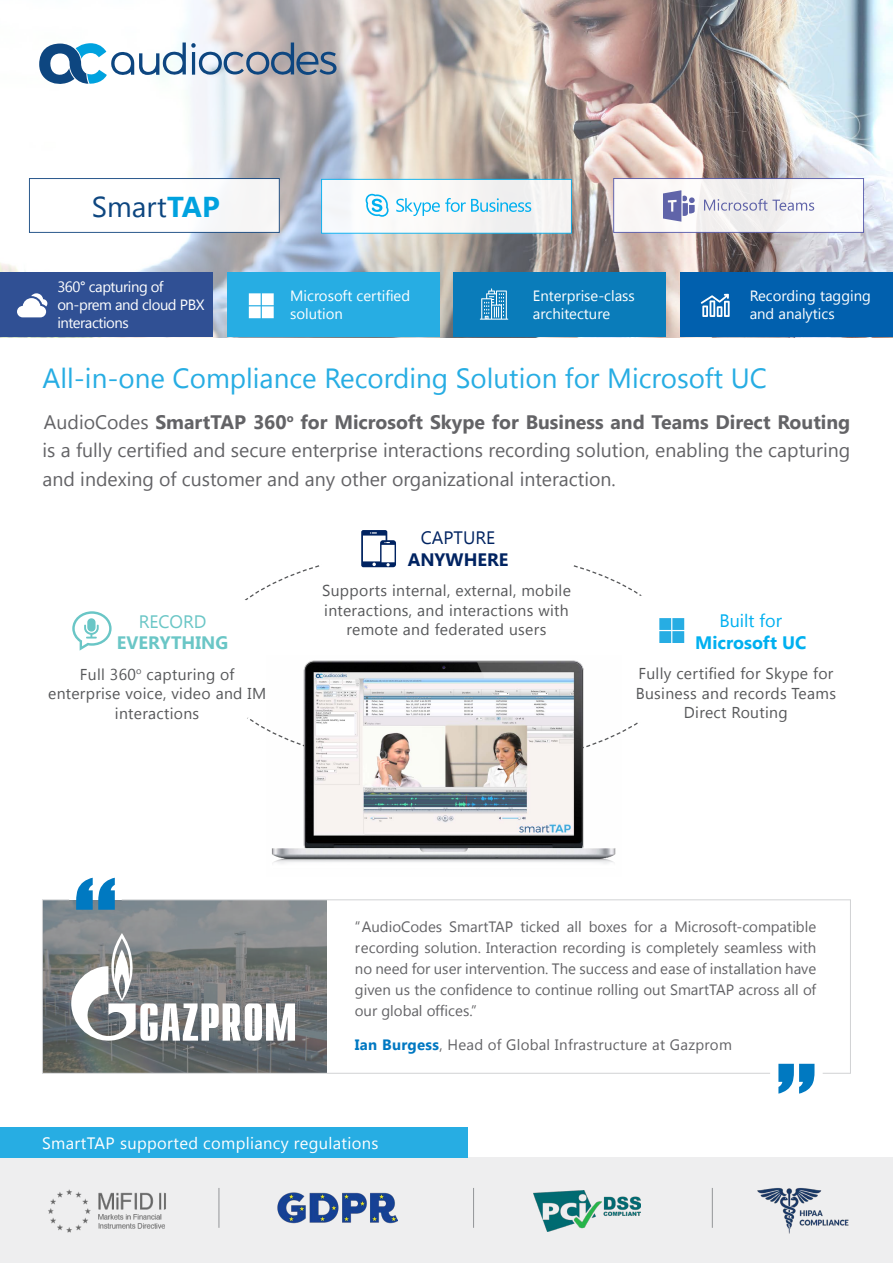
<style>
.page{position:relative;width:893px;height:1263px;background:#fff}
.page>*{position:absolute;margin:0;border:0;box-sizing:border-box;transform-origin:0 0}
.t1{font:28.8px "Segoe UI";color:#0d4680}
.t2{font:27.75px "Segoe UI";color:#27ade3}
.t3{font:19.5px/28.5px "Segoe UI";color:#636366;text-align:justify}
.t4{font:700 18px "Segoe UI";color:#00b0f0}
.t5{font:700 18px "Segoe UI";color:#6ac6c6}
.t6{font:18px "Segoe UI";color:#00b0f0}
.t7{font:700 18px "Segoe UI";color:#002361}
.t8{font:18px "Segoe UI";color:#002361}
.t9{font:18px "Segoe UI";color:#6ac6c6}
.t10{font:16.5px "Segoe UI";letter-spacing:.02em;color:#fff}
.t11{font:15.75px/19.5px "Segoe UI";letter-spacing:.02em;color:#57585a;text-align:center}
.t12{font:15px/21px "Segoe UI";color:#636366;text-align:justify}
.t13{font:15px "Segoe UI";letter-spacing:.02em;color:#636366}
.t14{font:14.85px/18px "Segoe UI";color:#fff}
.t15{font:14.85px "Segoe UI";letter-spacing:-.03em;color:#fff}
.s1{font-weight:700;color:#00a2df}
.s2{font-weight:700}
.s3{font-weight:700;color:#0078c2}
</style>
<div class="page">
<div style="left:0;top:1158px;width:893px;height:105px;background:#eeeeef"></div>
<div style="left:0;top:1128px;width:468px;height:30px;background:#27ade3"></div>
<img style="left:0;top:0;width:893px;height:337px">
<svg style="left:39px;top:43px;width:298px;height:46px"></svg>
<div style="left:0;top:272px;width:213px;height:65px;background:#305094"></div>
<div style="left:227px;top:272px;width:212px;height:65px;background:#27ade3"></div>
<div style="left:454px;top:272px;width:212px;height:65px;background:#0a7cba"></div>
<div style="left:680px;top:272px;width:213px;height:65px;background:#0160ae"></div>
<svg style="left:76px;top:878px;width:39px;height:21px"></svg>
<svg style="left:778px;top:1074px;width:36px;height:19px"></svg>
<svg style="left:42px;top:899px;width:809px;height:175px"></svg>
<svg style="left:71px;top:933px;width:224px;height:108px"></svg>
<svg style="left:72px;top:611px;width:40px;height:40px"></svg>
<svg style="left:701px;top:294px;width:29px;height:23px"></svg>
<img style="left:48px;top:1189px;width:118px;height:44px">
<img style="left:533px;top:1190px;width:107px;height:41px">
<img style="left:757px;top:1188px;width:92px;height:46px">
<img style="left:271px;top:769px;width:345px;height:95px">
<svg style="left:17px;top:293px;width:30px;height:24px"></svg>
<hr style="left:219px;top:1188px;width:1px;height:40px;background:#939598">
<hr style="left:712px;top:1188px;width:1px;height:40px;background:#939598">
<hr style="left:473px;top:1188px;width:1px;height:40px;background:#939598">
<svg style="left:480px;top:288px;width:28px;height:32px"></svg>
<img style="left:277px;top:1192px;width:120px;height:32px">
<svg style="left:244px;top:530px;width:441px;height:239px"></svg>
<svg style="left:249px;top:293px;width:25px;height:25px"></svg>
<div style="left:321px;top:179px;width:251px;height:55px;background:#f7f7f7;border:1px solid #00b0f0"></div>
<svg style="left:396px;top:198px;width:135px;height:18px"></svg>
<svg style="left:366px;top:194px;width:23px;height:23px"></svg>
<div style="left:29px;top:178px;width:251px;height:55px;background:#fff;border:1px solid #124680"></div>
<div style="left:613px;top:178px;width:251px;height:55px;background:linear-gradient(to right,#f8f4f3,#f7f8f9);border:1px solid #555aac"></div>
<svg style="left:663px;top:190px;width:32px;height:32px"></svg>
<svg style="left:704px;top:199px;width:110px;height:12px"></svg>
<p class="t1" style="left:92px;top:187px;width:129px">Smart<span class="s1">TAP</span></p>
<p class="t15" style="left:57px;top:276px;width:108px">360° capturing of</p>
<p class="t15" style="left:57px;top:294px;width:149px">on-prem and cloud PBX</p>
<p class="t15" style="left:57px;top:312px;width:73px">interactions</p>
<p class="t14" style="left:290px;top:286px;width:121px">Microsoft certified solution</p>
<p class="t14" style="left:533px;top:286px;width:103px">Enterprise-class architecture</p>
<p class="t14" style="left:750px;top:286px;width:123px">Recording tagging</p>
<p class="t14" style="left:750px;top:304px;width:86px">and analytics</p>
<p class="t2" style="left:43px;top:359px;width:726px">All-in-one Compliance Recording Solution for Microsoft UC</p>
<p class="t3" style="left:43px;top:407px;width:809px">AudioCodes <span class="s2">SmartTAP 360</span><sup>o</sup> <span class="s2">for Microsoft Skype for Business and Teams Direct Routing </span>is a fully certified and secure enterprise interactions recording solution, enabling the capturing and indexing of customer and any other organizational interaction.</p>
<p class="t9" style="left:139px;top:609px;width:69px">RECORD</p>
<p class="t5" style="left:117px;top:630px;width:113px">EVERYTHING</p>
<p class="t11" style="left:80px;top:664px;width:156px">Full 360<sup>o</sup> capturing of</p>
<p class="t11" style="left:48px;top:683px;width:220px">enterprise voice, video and IM</p>
<p class="t11" style="left:115px;top:703px;width:86px">interactions</p>
<p class="t8" style="left:421px;top:525px;width:76px">CAPTURE</p>
<p class="t7" style="left:408px;top:547px;width:102px">ANYWHERE</p>
<p class="t11" style="left:322px;top:580px;width:250px">Supports internal, external, mobile</p>
<p class="t11" style="left:324px;top:600px;width:246px">interactions, and interactions with</p>
<p class="t11" style="left:347px;top:619px;width:201px">remote and federated users</p>
<p class="t6" style="left:719px;top:609px;width:64px">Built for</p>
<p class="t4" style="left:695px;top:630px;width:113px">Microsoft UC</p>
<p class="t11" style="left:636px;top:663px;width:202px">Fully certified for Skype for<br>Business and records Teams<br>Direct Routing</p>
<p class="t12" style="left:355px;top:915px;width:463px">“AudioCodes SmartTAP ticked all boxes for a Microsoft-compatible recording solution. Interaction recording is completely seamless with no need for user intervention. The success and ease of installation have given us the confidence to continue rolling out SmartTAP across all of our global offices.”</p>
<p class="t13" style="left:355px;top:1035px;width:379px"><span class="s3">Ian Burgess</span>, Head of Global Infrastructure at Gazprom</p>
<p class="t10" style="left:42px;top:1131px;width:338px">SmartTAP supported compliancy regulations</p>
</div>
